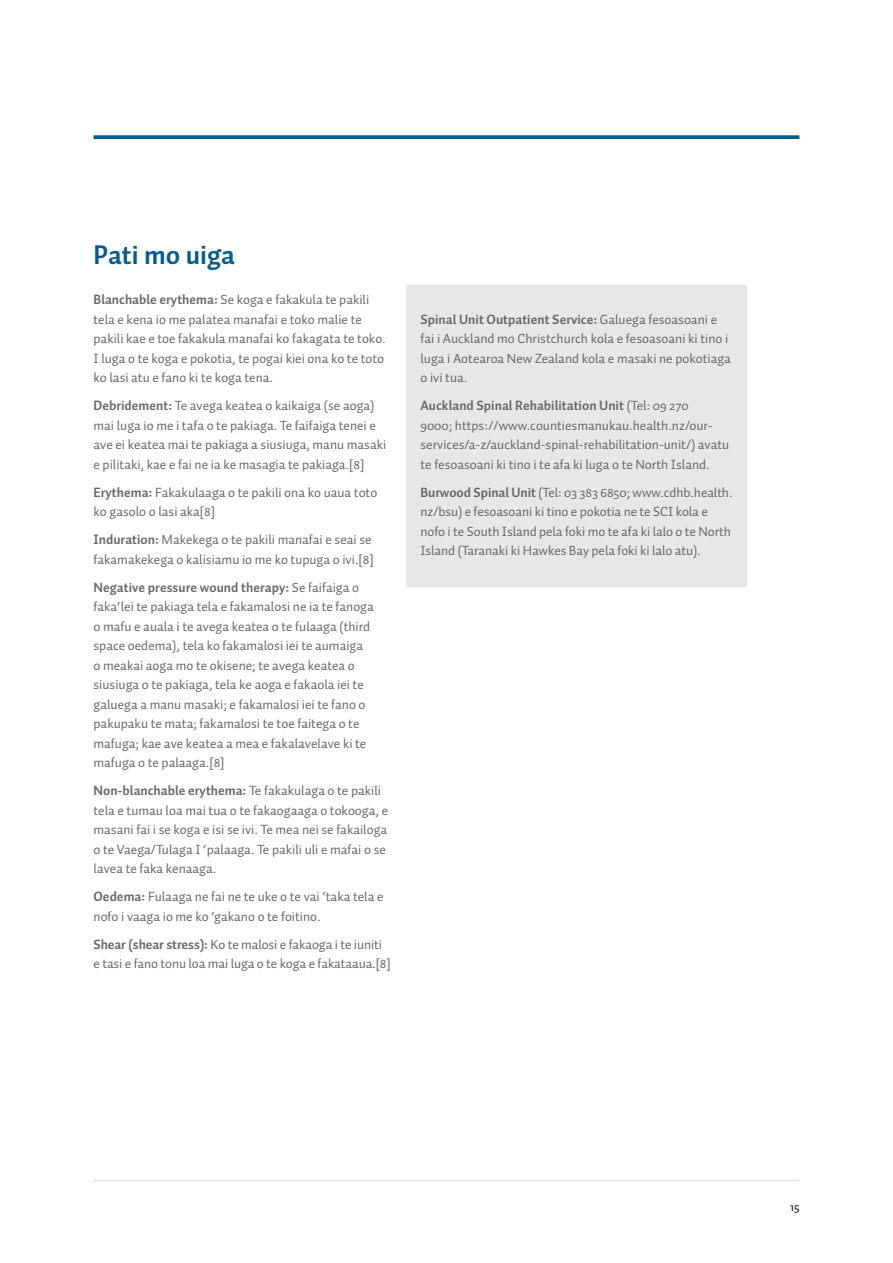
<style>
.page{position:relative;width:893px;height:1263px;background:#fff}
.page>*{position:absolute;margin:0;border:0;box-sizing:border-box;transform-origin:0 0}
.t1{font:700 27px "Auto Pro";color:#055d8e}
.t2{font:13.5px/19.5px "Auto Pro";color:#696969}
.t3{font:12px "Auto Pro";color:#000}
.s1{font-weight:700}
</style>
<div class="page">
<hr style="left:94px;top:1180px;width:705px;height:1px;background:#e1e3ec">
<svg style="left:94px;top:135px;width:705px;height:4px;background:#166895"></svg>
<div style="left:406px;top:285px;width:341px;height:302px;background:#e6e7e8"></div>
<h1 class="t1" style="left:94px;top:235px;width:143px">Pati mo uiga</h1>
<p class="t2" style="left:94px;top:290px;width:294px"><span class="s1">Blanchable erythema:</span> Se koga e fakakula te pakili tela e kena io me palatea manafai e toko malie te pakili kae e toe fakakula manafai ko fakagata te toko.<br>I luga o te koga e pokotia, te pogai kiei ona ko te toto ko lasi atu e fano ki te koga tena.</p>
<p class="t2" style="left:94px;top:396px;width:294px"><span class="s1">Debridement:</span> Te avega keatea o kaikaiga (se aoga) mai luga io me i tafa o te pakiaga. Te faifaiga tenei e ave ei keatea mai te pakiaga a siusiuga, manu masaki e pilitaki, kae e fai ne ia ke masagia te pakiaga.[8]</p>
<p class="t2" style="left:94px;top:482px;width:285px"><span class="s1">Erythema:</span> Fakakulaaga o te pakili ona ko uaua toto ko gasolo o lasi aka[8]</p>
<p class="t2" style="left:94px;top:530px;width:282px"><span class="s1">Induration:</span> Makekega o te pakili manafai e seai se fakamakekega o kalisiamu io me ko tupuga o ivi.[8]</p>
<p class="t2" style="left:94px;top:577px;width:282px"><span class="s1">Negative pressure wound therapy:</span> Se faifaiga o faka‘lei te pakiaga tela e fakamalosi ne ia te fanoga o mafu e auala i te avega keatea o te fulaaga (third space oedema), tela ko fakamalosi iei te aumaiga<br>o meakai aoga mo te okisene; te avega keatea o siusiuga o te pakiaga, tela ke aoga e fakaola iei te galuega a manu masaki; e fakamalosi iei te fano o pakupaku te mata; fakamalosi te toe faitega o te mafuga; kae ave keatea a mea e fakalavelave ki te mafuga o te palaaga.[8]</p>
<p class="t2" style="left:94px;top:781px;width:296px"><span class="s1">Non-blanchable erythema:</span> Te fakakulaga o te pakili tela e tumau loa mai tua o te fakaogaaga o tokooga, e masani fai i se koga e isi se ivi. Te mea nei se fakailoga o te Vaega/Tulaga I ‘palaaga. Te pakili uli e mafai o se lavea te faka kenaaga.</p>
<p class="t2" style="left:94px;top:887px;width:291px"><span class="s1">Oedema:</span> Fulaaga ne fai ne te uke o te vai ‘taka tela e nofo i vaaga io me ko ‘gakano o te foitino.</p>
<p class="t2" style="left:94px;top:934px;width:299px"><span class="s1">Shear (shear stress):</span> Ko te malosi e fakaoga i te iuniti e tasi e fano tonu loa mai luga o te koga e fakataaua.[8]</p>
<p class="t2" style="left:420px;top:309px;width:312px"><span class="s1">Spinal Unit Outpatient Service:</span> Galuega fesoasoani e fai i Auckland mo Christchurch kola e fesoasoani ki tino i luga i Aotearoa New Zealand kola e masaki ne pokotiaga o ivi tua.</p>
<p class="t2" style="left:420px;top:395px;width:310px"><span class="s1">Auckland Spinal Rehabilitation Unit</span> (Tel: 09 270<br>9000; https://www.countiesmanukau.health.nz/our&shy;services/a-z/auckland-spinal-rehabilitation-unit/) avatu te fesoasoani ki tino i te afa ki luga o te North Island.</p>
<p class="t2" style="left:420px;top:482px;width:314px"><span class="s1">Burwood Spinal Unit</span> (Tel: 03 383 6850; www.cdhb.health. nz/bsu) e fesoasoani ki tino e pokotia ne te SCI kola e nofo i te South Island pela foki mo te afa ki lalo o te North Island (Taranaki ki Hawkes Bay pela foki ki lalo atu).</p>
<p class="t3" style="left:790px;top:1198px;width:11px">15</p>
</div>
